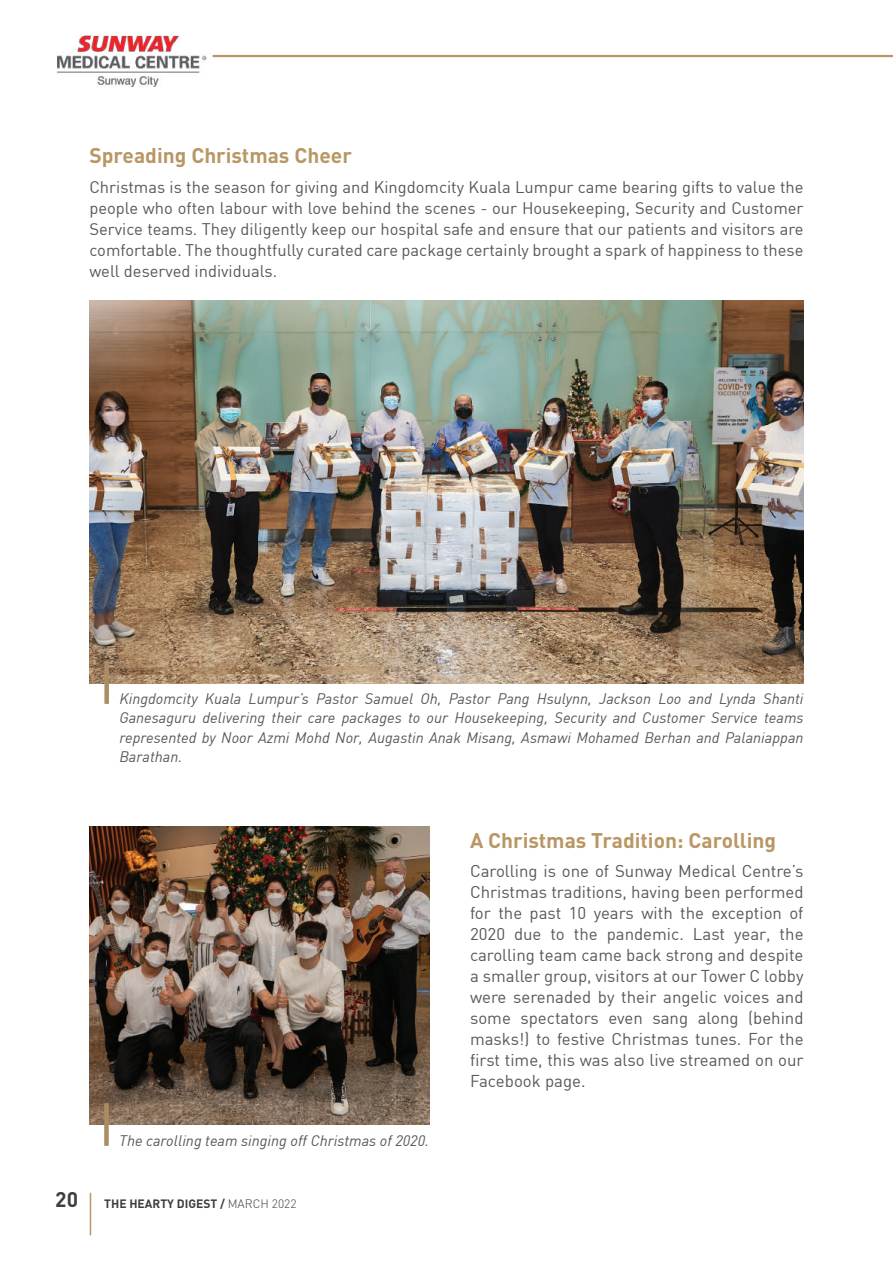
<style>
.page{position:relative;width:893px;height:1263px;background:#fff}
.page>*{position:absolute;margin:0;border:0;box-sizing:border-box;transform-origin:0 0}
.t1{font:700 21px "DIN";color:#b99764}
.t2{font:700 21px "DIN";color:#3e3e3f}
.t3{font:16.8px/21px "DIN";color:#57585a;text-align:justify}
.t4{font:16.5px/21px "DIN";color:#57585a;text-align:justify}
.t5{font:italic 15px/19.5px "DIN";color:#57585a;text-align:justify}
.t6{font:700 12px "DIN";color:#3e3e3f}
.s1{font-weight:300}
</style>
<div class="page">
<hr style="left:213px;top:55px;width:680px;height:2px;background:#b99764">
<hr style="left:90px;top:1193px;width:1px;height:42px;background:#b99764">
<img style="left:57px;top:35px;width:150px;height:51px">
<img style="left:89px;top:827px;width:340px;height:297px">
<div style="left:104px;top:1103px;width:5px;height:43px;background:#ac8c61"></div>
<img style="left:89px;top:301px;width:714px;height:382px">
<div style="left:104px;top:661px;width:5px;height:43px;background:#ac8c61"></div>
<p class="t1" style="left:89px;top:142px;width:264px">Spreading Christmas Cheer</p>
<p class="t4" style="left:89px;top:176px;width:716px">Christmas is the season for giving and Kingdomcity Kuala Lumpur came bearing gifts to value the people who often labour with love behind the scenes - our Housekeeping, Security and Customer Service teams. They diligently keep our hospital safe and ensure that our patients and visitors are comfortable. The thoughtfully curated care package certainly brought a spark of happiness to these well deserved individuals.</p>
<p class="t5" style="left:119px;top:688px;width:686px">Kingdomcity Kuala Lumpur’s Pastor Samuel Oh, Pastor Pang Hsulynn, Jackson Loo and Lynda Shanti Ganesaguru delivering their care packages to our Housekeeping, Security and Customer Service teams represented by Noor Azmi Mohd Nor, Augastin Anak Misang, Asmawi Mohamed Berhan and Palaniappan Barathan.</p>
<p class="t2" style="left:55px;top:1186px;width:24px">20</p>
<p class="t5" style="left:119px;top:1130px;width:311px">The carolling team singing off Christmas of 2020.</p>
<p class="t6" style="left:104px;top:1195px;width:194px">THE HEARTY DIGEST / <span class="s1">MARCH 2022</span></p>
<p class="t1" style="left:470px;top:826px;width:308px">A Christmas Tradition: Carolling</p>
<p class="t3" style="left:470px;top:860px;width:335px">Carolling is one of Sunway Medical Centre’s Christmas traditions, having been performed for the past 10 years with the exception of 2020 due to the pandemic. Last year, the carolling team came back strong and despite a smaller group, visitors at our Tower C lobby were serenaded by their angelic voices and some spectators even sang along (behind masks!) to festive Christmas tunes. For the first time, this was also live streamed on our Facebook page.</p>
</div>
